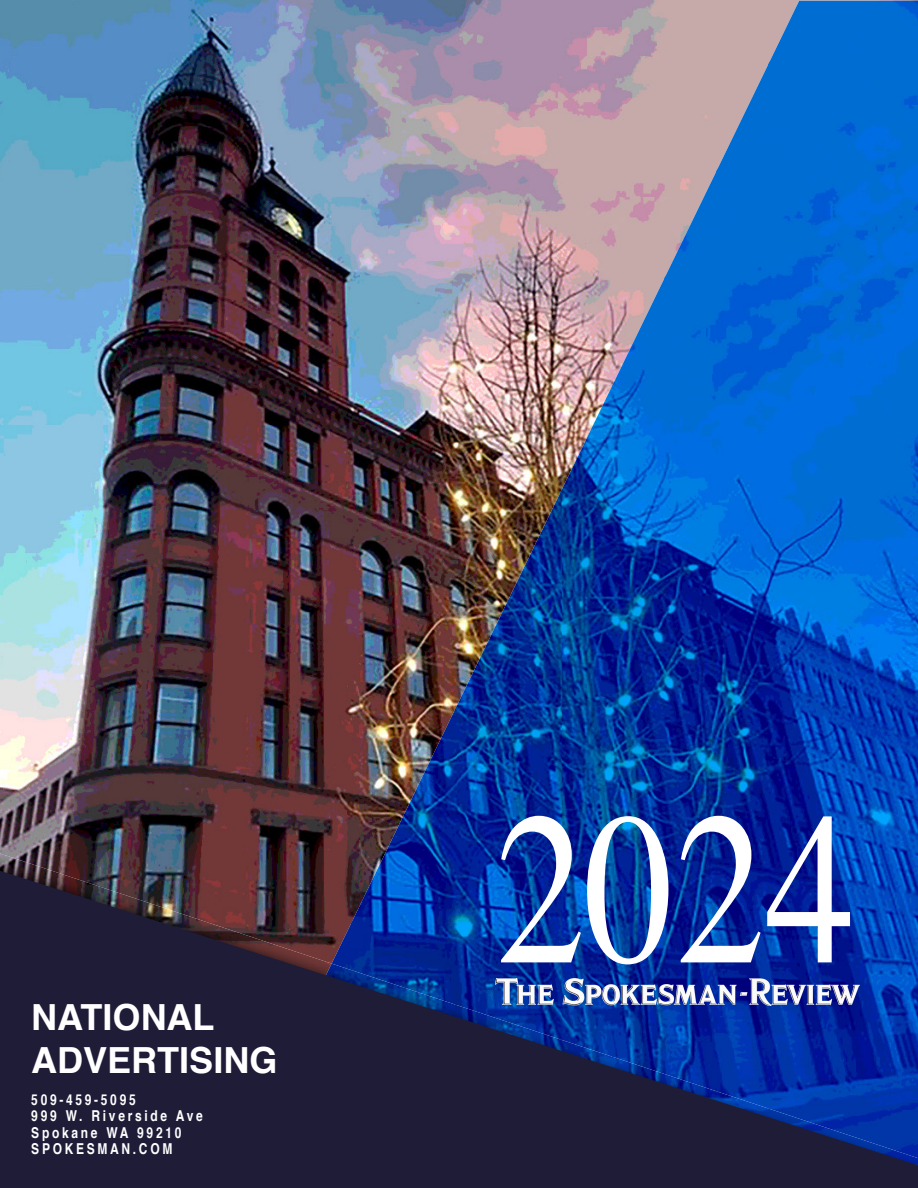
<style>
.page{position:relative;width:918px;height:1188px;background:#fff}
.page>*{position:absolute;margin:0;border:0;box-sizing:border-box;transform-origin:0 0}
.t1{font:217.65px "Times";color:#fff;scale:.83 1}
.t2{font:700 36px "Helvetica";color:#fff}
.t3{font:700 15px "Helvetica";letter-spacing:.225em;color:#fff;scale:.8 1}
</style>
<div class="page">
<img style="left:0;top:0;width:918px;height:854px">
<img style="left:169px;top:1px;width:599px;height:870px">
<img style="left:768px;top:1px;width:150px;height:870px">
<img style="left:716px;top:61px;width:54px;height:810px">
<img style="left:664px;top:168px;width:54px;height:703px">
<img style="left:612px;top:275px;width:54px;height:596px">
<img style="left:560px;top:383px;width:54px;height:488px">
<img style="left:507px;top:490px;width:55px;height:381px">
<img style="left:455px;top:599px;width:54px;height:272px">
<img style="left:403px;top:706px;width:54px;height:165px">
<img style="left:351px;top:813px;width:54px;height:58px">
<img style="left:0;top:833px;width:37px;height:21px">
<img style="left:0;top:854px;width:332px;height:17px">
<svg style="left:0;top:871px;width:918px;height:317px;fill:#1f1c38"></svg>
<img style="left:496px;top:979px;width:364px;height:27px">
<p class="t2" style="left:31px;top:988px;width:185px">NATIONAL</p>
<p class="t2" style="left:31px;top:1031px;width:248px">ADVERTISING</p>
<p class="t3" style="left:31px;top:1087px;width:132px">509-459-5095</p>
<p class="t3" style="left:31px;top:1104px;width:216px">999 W. Riverside Ave</p>
<p class="t3" style="left:31px;top:1120px;width:189px">Spokane WA 99210</p>
<p class="t3" style="left:31px;top:1137px;width:178px">SPOKESMAN.COM</p>
<p class="t1" style="left:496px;top:686px;width:434px">2024</p>
</div>
